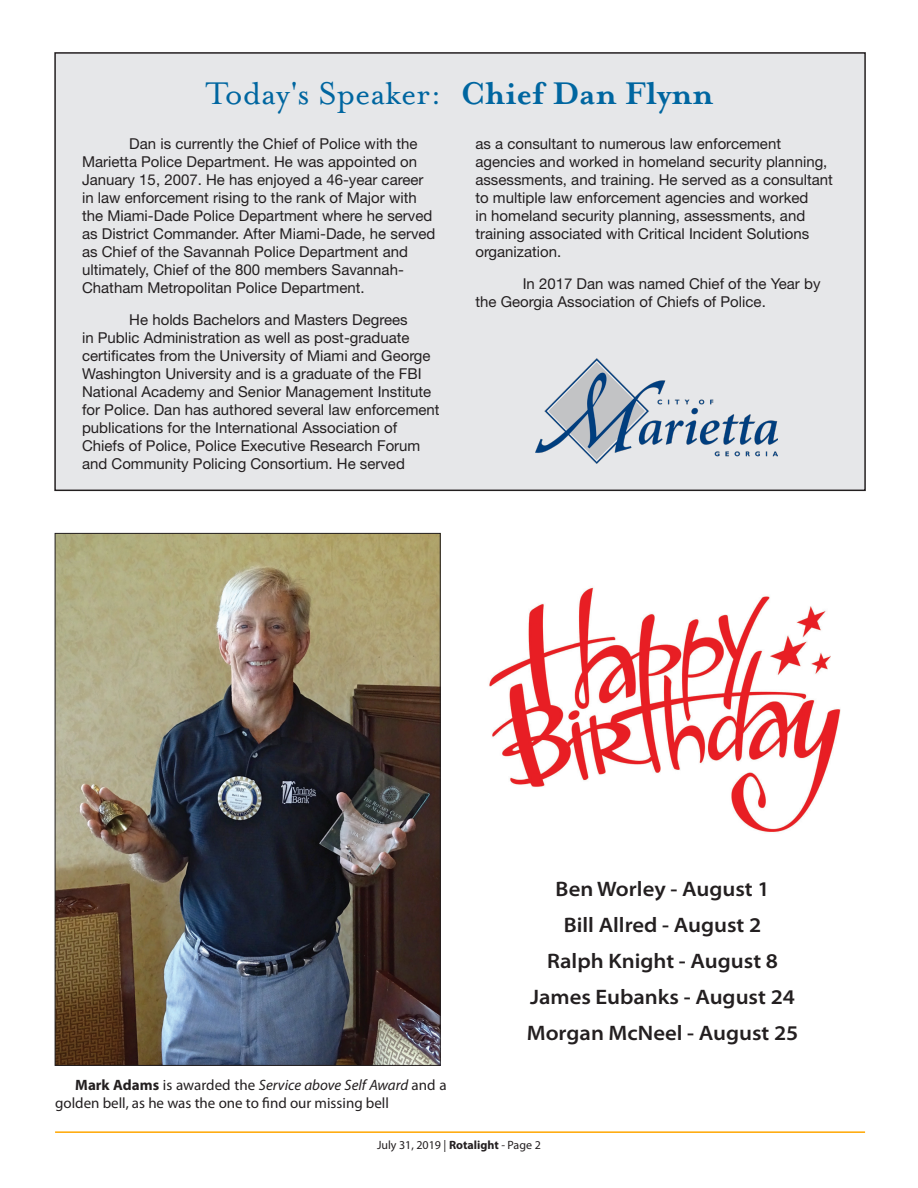
<style>
.page{position:relative;width:918px;height:1188px;background:#fff}
.page>*{position:absolute;margin:0;border:0;box-sizing:border-box;transform-origin:0 0}
.t1{font:36px "Mrs Eaves OT";color:#0066a0}
.t2{font:600 semi-expanded 21px "Myriad Pro";color:#231f20}
.t3{font:15px/18px "Helvetica Neue LT Std";color:#231f20}
.t4{font:15px/18px "Myriad Pro";color:#231f20}
.t5{font:12px "Myriad Pro";color:#231f20}
.s1{font-weight:700}
.s2{font-style:italic}
</style>
<div class="page">
<div style="left:55px;top:53px;width:810px;height:437px;background:#e6e7e9"></div>
<div style="left:54px;top:52px;width:812px;height:439px;border:2px solid #231f20"></div>
<hr style="left:55px;top:1131px;width:810px;height:2px;background:#ffa700">
<img style="left:535px;top:359px;width:242px;height:104px">
<img style="left:57px;top:535px;width:382px;height:529px">
<img style="left:489px;top:587px;width:351px;height:245px">
<p class="t1" style="left:206px;top:74px;width:509px">Today's Speaker: <span class="s1">Chief Dan Flynn</span></p>
<p class="t3" style="left:82px;top:135px;width:355px;text-indent:47px">Dan is currently the Chief of Police with the Marietta Police Department. He was appointed on January 15, 2007. He has enjoyed a 46-year career in law enforcement rising to the rank of Major with the Miami-Dade Police Department where he served as District Commander. After Miami-Dade, he served as Chief of the Savannah Police Department and ultimately, Chief of the 800 members Savannah-Chatham Metropolitan Police Department.</p>
<p class="t3" style="left:82px;top:310px;width:359px;text-indent:47px">He holds Bachelors and Masters Degrees<br>in Public Administration as well as post-graduate certificates from the University of Miami and George Washington University and is a graduate of the FBI National Academy and Senior Management Institute for Police. Dan has authored several law enforcement publications for the International Association of Chiefs of Police, Police Executive Research Forum and Community Policing Consortium. He served</p>
<p class="t3" style="left:475px;top:135px;width:359px">as a consultant to numerous law enforcement agencies and worked in homeland security planning, assessments, and training. He served as a consultant to multiple law enforcement agencies and worked<br>in homeland security planning, assessments, and training associated with Critical Incident Solutions organization.</p>
<p class="t3" style="left:475px;top:274px;width:347px;text-indent:47px">In 2017 Dan was named Chief of the Year by the Georgia Association of Chiefs of Police.</p>
<p class="t4" style="left:55px;top:1076px;width:393px;text-indent:20px"><span class="s1">Mark Adams</span> is awarded the <span class="s2">Service above Self Award</span> and a golden bell, as he was the one to find our missing bell</p>
<p class="t2" style="left:556px;top:875px;width:215px">Ben Worley - August 1</p>
<p class="t2" style="left:564px;top:911px;width:199px">Bill Allred - August 2</p>
<p class="t2" style="left:547px;top:947px;width:232px">Ralph Knight - August 8</p>
<p class="t2" style="left:530px;top:983px;width:266px">James Eubanks - August 24</p>
<p class="t2" style="left:527px;top:1019px;width:273px">Morgan McNeel - August 25</p>
<p class="t5" style="left:377px;top:1138px;width:165px">July 31, 2019 | <span class="s1">Rotalight</span> - Page 2</p>
</div>
